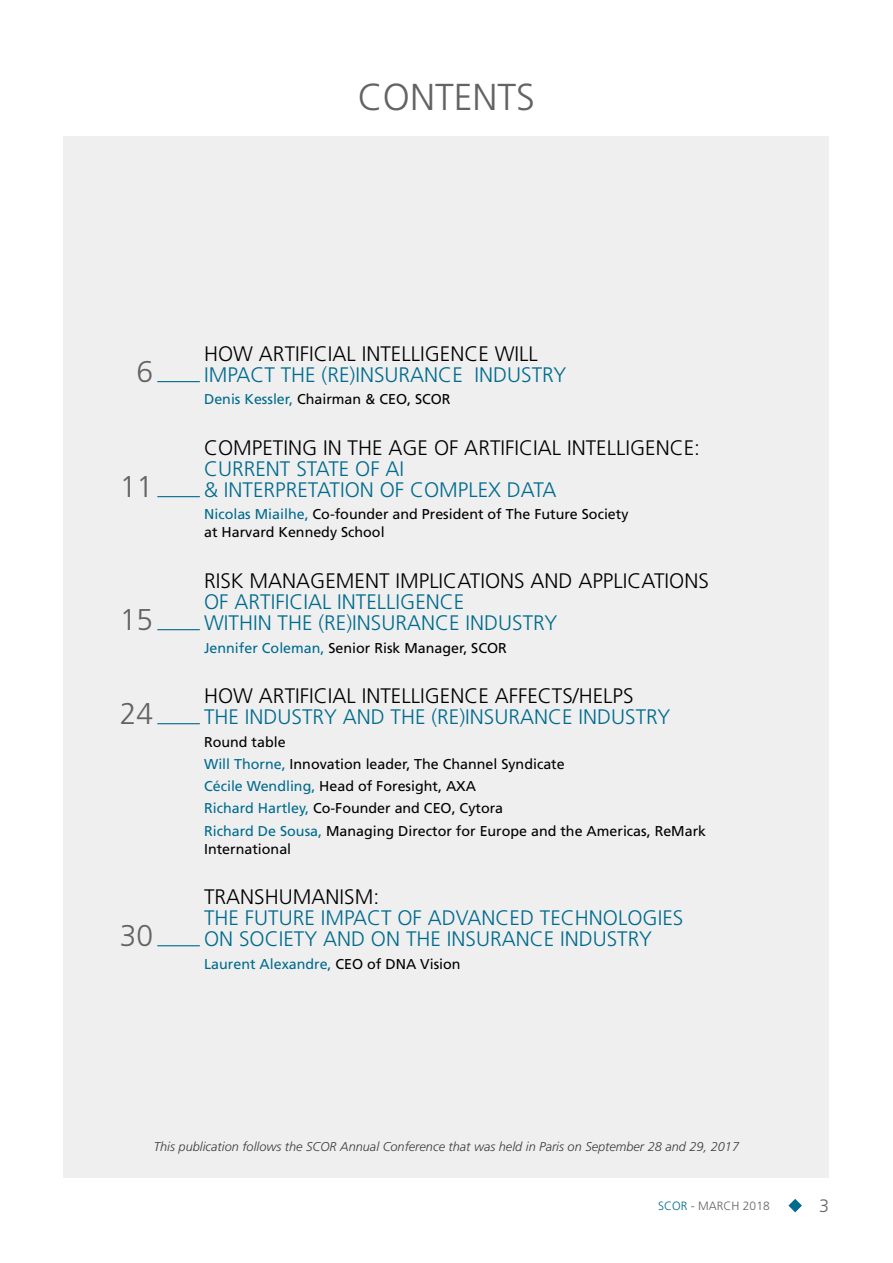
<style>
.page{position:relative;width:893px;height:1263px;background:#fff}
.page>*{position:absolute;margin:0;border:0;box-sizing:border-box;transform-origin:0 0}
.t1{font:300 37.5px "Frutiger LT Std";color:#646363}
.t2{font:300 30px "Frutiger LT Std";color:#646363}
.t3{font:300 21px/21px "Frutiger LT Std";color:#006b8d}
.t4{font:300 21px "Frutiger LT Std";color:#000}
.t5{font:300 18px "Frutiger LT Std";color:#646363}
.t6{font:14.25px/22.2px "Frutiger LT Std";color:#000}
.t7{font:14.25px "Frutiger LT Std";color:#006b8d}
.t8{font:italic 300 12.75px "Frutiger LT Std";color:#3c3c3b}
.t9{font:300 12px "Frutiger LT Std";color:#646363}
.s1{color:#006b8d}
.s2{color:#000}
</style>
<div class="page">
<svg style="left:788px;top:1199px;width:14px;height:13px"></svg>
<div style="left:64px;top:136px;width:765px;height:1042px;background:#efefef"></div>
<hr style="left:157px;top:381px;width:43px;height:1px;background:#006b8d">
<hr style="left:157px;top:496px;width:43px;height:1px;background:#006b8d">
<hr style="left:157px;top:629px;width:43px;height:1px;background:#006b8d">
<hr style="left:157px;top:723px;width:43px;height:1px;background:#006b8d">
<hr style="left:157px;top:945px;width:43px;height:1px;background:#006b8d">
<h1 class="t1" style="left:358px;top:76px;width:179px">CONTENTS</h1>
<h2 class="t2" style="left:136px;top:355px;width:18px">6</h2>
<h2 class="t2" style="left:120px;top:470px;width:35px">11</h2>
<h2 class="t2" style="left:120px;top:603px;width:35px">15</h2>
<h2 class="t2" style="left:120px;top:697px;width:35px">24</h2>
<h2 class="t2" style="left:120px;top:919px;width:35px">30</h2>
<h3 class="t4" style="left:204px;top:342px;width:335px">HOW ARTIFICIAL INTELLIGENCE WILL</h3>
<h3 class="t3" style="left:204px;top:365px;width:364px">IMPACT THE (RE)INSURANCE INDUSTRY</h3>
<p class="t6" style="left:204px;top:388px;width:248px"><span class="s1">Denis Kessler,</span> Chairman &amp; CEO, SCOR</p>
<h3 class="t4" style="left:204px;top:436px;width:497px">COMPETING IN THE AGE OF ARTIFICIAL INTELLIGENCE:</h3>
<h3 class="t3" style="left:204px;top:459px;width:354px">CURRENT STATE OF AI<br>&amp; INTERPRETATION OF COMPLEX DATA</h3>
<p class="t6" style="left:204px;top:506px;width:426px;line-height:18px"><span class="s1">Nicolas Miailhe,</span> Co-founder and President of The Future Society at Harvard Kennedy School</p>
<h3 class="t4" style="left:204px;top:569px;width:506px">RISK MANAGEMENT IMPLICATIONS AND APPLICATIONS</h3>
<h3 class="t3" style="left:204px;top:592px;width:355px">OF ARTIFICIAL INTELLIGENCE<br>WITHIN THE (RE)INSURANCE INDUSTRY</h3>
<p class="t6" style="left:204px;top:636px;width:304px"><span class="s1">Jennifer Coleman,</span> Senior Risk Manager, SCOR</p>
<h3 class="t4" style="left:204px;top:684px;width:431px">HOW ARTIFICIAL INTELLIGENCE AFFECTS/HELPS</h3>
<h3 class="t3" style="left:204px;top:707px;width:468px">THE INDUSTRY AND THE (RE)INSURANCE INDUSTRY</h3>
<p class="t6" style="left:204px;top:730px;width:504px">Round table<br><span class="s1">Will Thorne,</span> Innovation leader, The Channel Syndicate<br><span class="s1">Cécile Wendling,</span> Head of Foresight, AXA<br><span class="s1">Richard Hartley,</span> Co-Founder and CEO, Cytora<br><span class="s1">Richard De Sousa,</span> Managing Director for Europe and the Americas, ReMark</p>
<p class="t6" style="left:204px;top:837px;width:89px">International</p>
<h3 class="t4" style="left:204px;top:885px;width:177px">TRANSHUMANISM:</h3>
<h3 class="t3" style="left:204px;top:908px;width:481px">THE FUTURE IMPACT OF ADVANCED TECHNOLOGIES<br>ON SOCIETY AND ON THE INSURANCE INDUSTRY</h3>
<p class="t7" style="left:204px;top:955px;width:258px">Laurent Alexandre, <span class="s2">CEO of DNA Vision</span></p>
<p class="t8" style="left:154px;top:1139px;width:587px">This publication follows the SCOR Annual Conference that was held in Paris on September 28 and 29, 2017</p>
<p class="t9" style="left:658px;top:1199px;width:113px"><span class="s1">SCOR</span> - MARCH 2018</p>
<p class="t5" style="left:819px;top:1196px;width:12px">3</p>
</div>
